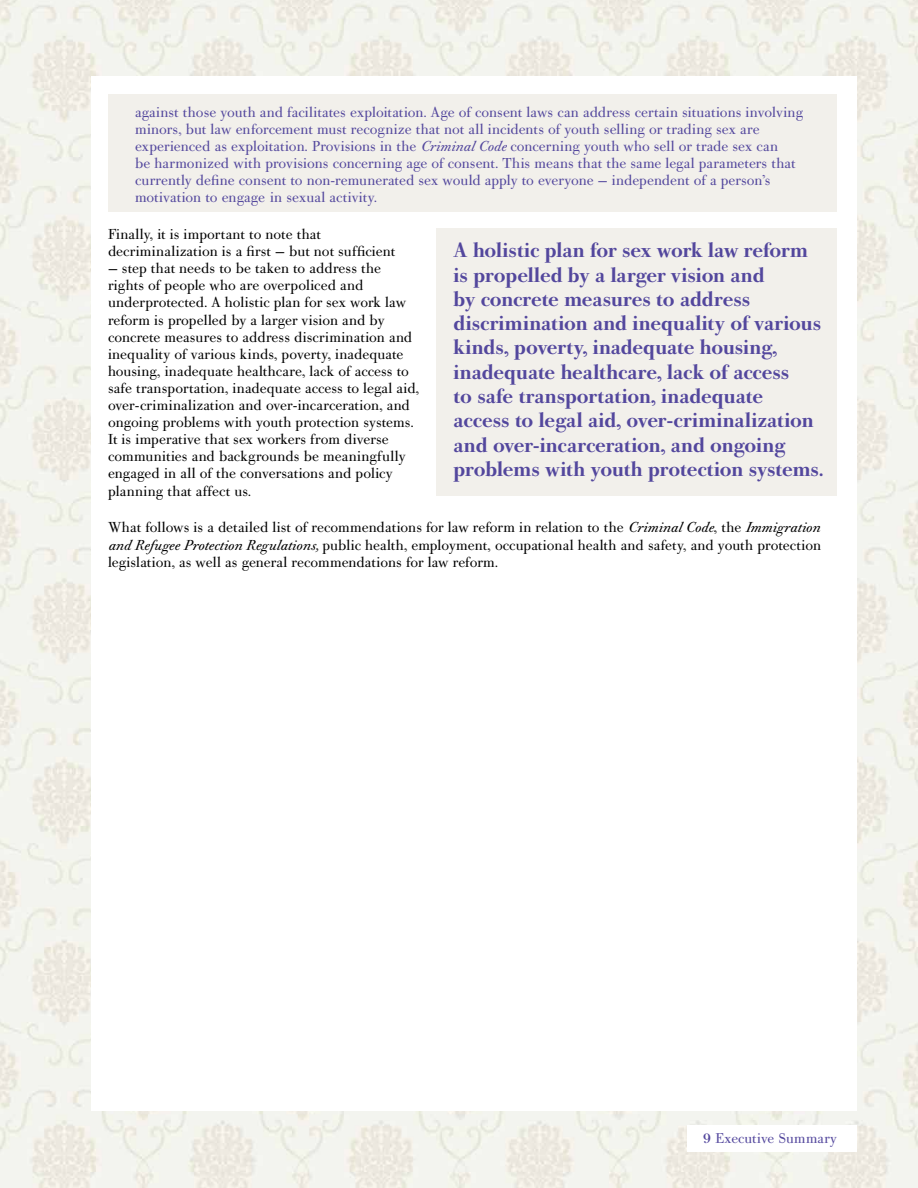
<style>
.page{position:relative;width:918px;height:1188px;background:#fff}
.page>*{position:absolute;margin:0;border:0;box-sizing:border-box;transform-origin:0 0}
.t1{font:500 20.25px/24.3px "Bodoni Old Face BE";color:#53479d}
.t2{font:14.25px/17.1px "Bodoni Old Face BE";letter-spacing:.005em;color:#000}
.t3{font:14.25px/17.1px "Bodoni Old Face BE";letter-spacing:.005em;color:#53479d}
.t4{font:13.95px "Bodoni Old Face BE";letter-spacing:.015em;color:#53479d}
.s1{font-style:italic}
.s2{font-weight:500}
</style>
<div class="page">
<img style="left:0;top:0;width:918px;height:1188px">
<div style="left:91px;top:77px;width:765px;height:1034px;background:#fff"></div>
<div style="left:687px;top:1125px;width:169px;height:26px;background:#fff"></div>
<div style="left:436px;top:228px;width:401px;height:268px;background:#f2f0eb"></div>
<div style="left:108px;top:94px;width:729px;height:118px;background:#f2f0eb"></div>
<p class="t3" style="left:135px;top:103px;width:670px">against those youth and facilitates exploitation. Age of consent laws can address certain situations involving minors, but law enforcement must recognize that not all incidents of youth selling or trading sex are experienced as exploitation. Provisions in the <span class="s1">Criminal Code</span> concerning youth who sell or trade sex can<br>be harmonized with provisions concerning age of consent. This means that the same legal parameters that currently define consent to non-remunerated sex would apply to everyone — independent of a person’s motivation to engage in sexual activity.</p>
<p class="t2" style="left:108px;top:226px;width:289px">Finally, it is important to note that decriminalization is a first — but not sufficient</p>
<p class="t2" style="left:108px;top:260px;width:313px">— step that needs to be taken to address the rights of people who are overpoliced and underprotected. A holistic plan for sex work law reform is propelled by a larger vision and by concrete measures to address discrimination and inequality of various kinds, poverty, inadequate housing, inadequate healthcare, lack of access to safe transportation, inadequate access to legal aid, over-criminalization and over-incarceration, and ongoing problems with youth protection systems.<br>It is imperative that sex workers from diverse communities and backgrounds be meaningfully engaged in all of the conversations and policy planning that affect us.</p>
<p class="t2" style="left:108px;top:519px;width:715px;text-align:justify">What follows is a detailed list of recommendations for law reform in relation to the <span class="s1">Criminal Code</span>, the <span class="s1">Immigration and Refugee Protection Regulations,</span> public health, employment, occupational health and safety, and youth protection legislation, as well as general recommendations for law reform.</p>
<p class="t1" style="left:454px;top:238px;width:371px">A holistic plan for sex work law reform is propelled by a larger vision and<br>by concrete measures to address discrimination and inequality of various kinds, poverty, inadequate housing, inadequate healthcare, lack of access<br>to safe transportation, inadequate access to legal aid, over-criminalization and over-incarceration, and ongoing problems with youth protection systems.</p>
<p class="t4" style="left:703px;top:1129px;width:135px"><span class="s2">9</span> Executive Summary</p>
</div>
